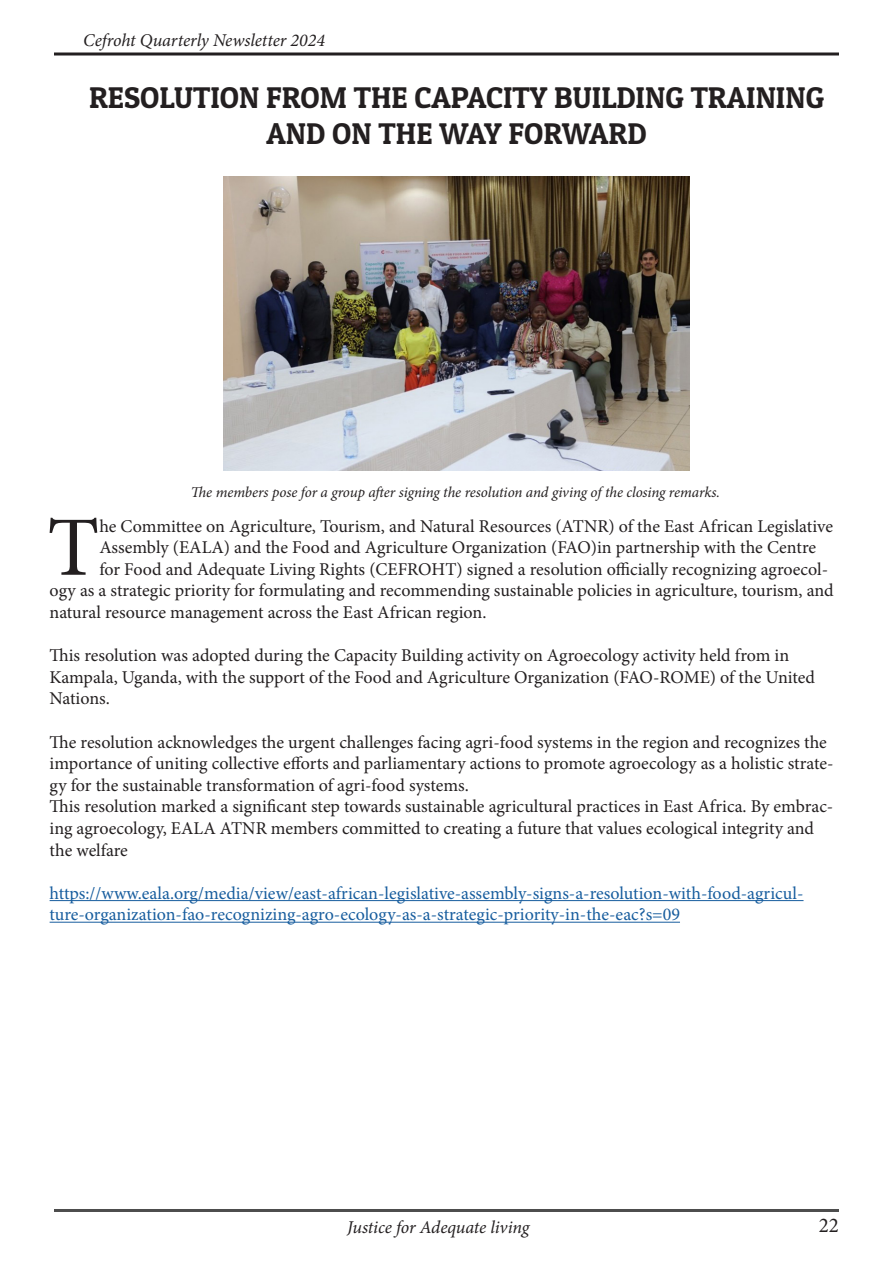
<style>
.page{position:relative;width:893px;height:1263px;background:#fff}
.page>*{position:absolute;margin:0;border:0;box-sizing:border-box;transform-origin:0 0}
.Drop_caps{font:84.45px "Minion Pro";color:#231f20}
.t1{font:30px/36px "Patua One";color:#231f20;text-align:center}
.t2{font:21px "Minion Pro";color:#231f20}
.Drop_caps-2{font:18px/21.6px "Minion Pro";color:#231f20}
.t3{font:18px/21.6px "Minion Pro";color:#175d9e}
.t4{font:italic 18px "Minion Pro";letter-spacing:-.005em;color:#231f20}
.t5{font:italic 15px "Minion Pro";letter-spacing:-.01em;color:#231f20}
</style>
<div class="page">
<hr style="left:54px;top:1209px;width:785px;height:3px;background:#000">
<hr style="left:54px;top:53px;width:785px;height:3px;background:#231f20">
<hr style="left:50px;top:900px;width:753px;height:1px;background:#175d9e">
<hr style="left:50px;top:922px;width:630px;height:1px;background:#175d9e">
<img style="left:224px;top:177px;width:466px;height:294px">
<p class="t4" style="left:83px;top:28px;width:243px">Cefroht Quarterly Newsletter 2024</p>
<p class="t1" style="left:89px;top:79px;width:737px">RESOLUTION FROM THE CAPACITY BUILDING TRAINING<br>AND ON THE WAY FORWARD</p>
<p class="t5" style="left:191px;top:482px;width:531px">The members pose for a group after signing the resolution and giving of the closing remarks.</p>
<p class="Drop_caps" style="left:47px;top:491px;width:54px">T</p>
<p class="Drop_caps-2" style="left:99px;top:515px;width:735px">he Committee on Agriculture, Tourism, and Natural Resources (ATNR) of the East African Legislative</p>
<p class="Drop_caps-2" style="left:99px;top:537px;width:718px">Assembly (EALA) and the Food and Agriculture Organization (FAO)in partnership with the Centre</p>
<p class="Drop_caps-2" style="left:99px;top:558px;width:730px">for Food and Adequate Living Rights (CEFROHT) signed a resolution officially recognizing agroecol-</p>
<p class="Drop_caps-2" style="left:50px;top:580px;width:786px">ogy as a strategic priority for formulating and recommending sustainable policies in agriculture, tourism, and</p>
<p class="Drop_caps-2" style="left:50px;top:601px;width:438px">natural resource management across the East African region.</p>
<p class="Drop_caps-2" style="left:50px;top:645px;width:767px">This resolution was adopted during the Capacity Building activity on Agroecology activity held from in<br>Kampala, Uganda, with the support of the Food and Agriculture Organization (FAO-ROME) of the United<br>Nations.</p>
<p class="Drop_caps-2" style="left:50px;top:731px;width:785px">The resolution acknowledges the urgent challenges facing agri-food systems in the region and recognizes the importance of uniting collective efforts and parliamentary actions to promote agroecology as a holistic strate&shy;gy for the sustainable transformation of agri-food systems.</p>
<p class="Drop_caps-2" style="left:50px;top:796px;width:785px">This resolution marked a significant step towards sustainable agricultural practices in East Africa. By embrac&shy;ing agroecology, EALA ATNR members committed to creating a future that values ecological integrity and the welfare</p>
<p class="t3" style="left:50px;top:882px;width:755px">https://www.eala.org/media/view/east-african-legislative-assembly-signs-a-resolution-with-food-agricul&shy;ture-organization-fao-recognizing-agro-ecology-as-a-strategic-priority-in-the-eac?s=09</p>
<p class="t4" style="left:347px;top:1215px;width:184px">Justice for Adequate living</p>
<p class="t2" style="left:819px;top:1211px;width:22px">22</p>
</div>
